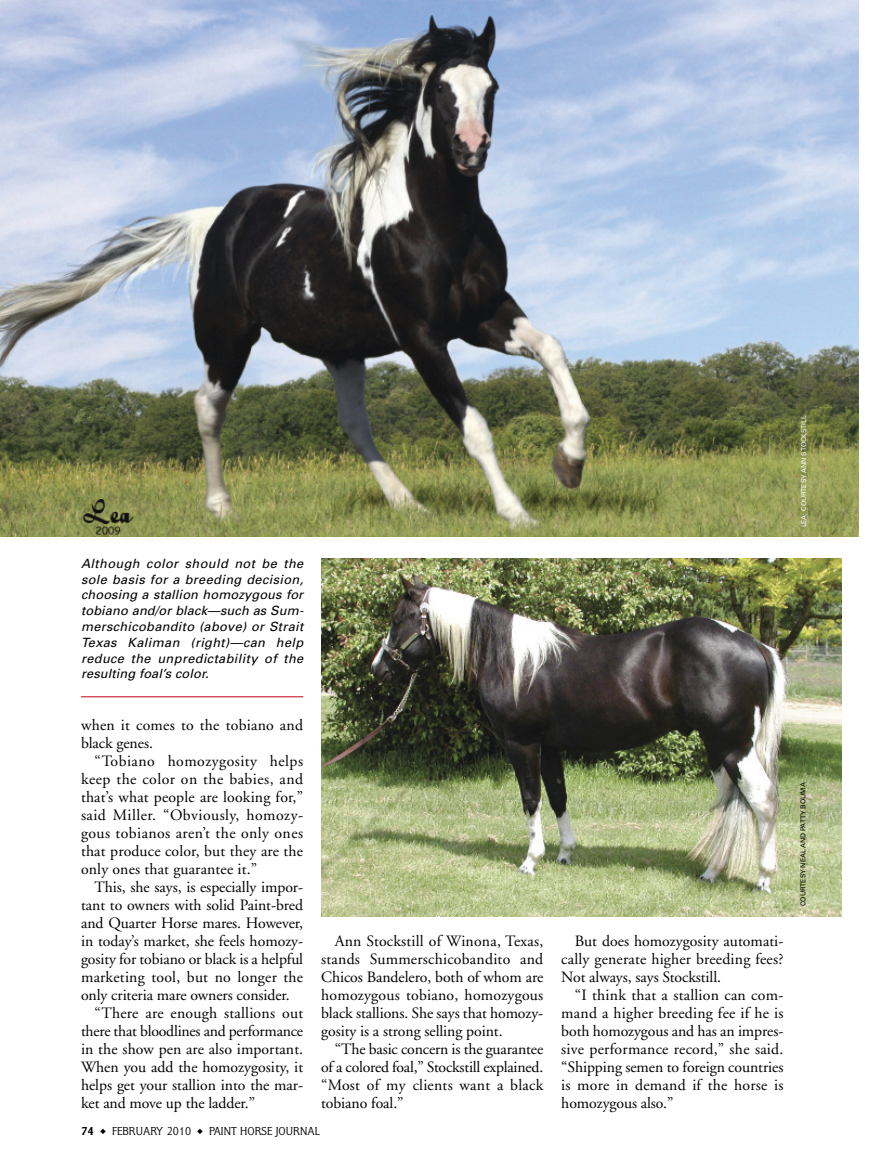
<style>
.page{position:relative;width:878px;height:1175px;background:#fff}
.page>*{position:absolute;margin:0;border:0;box-sizing:border-box;transform-origin:0 0}
.t1{font:15.75px/18px "Adobe Garamond";letter-spacing:-.005em;color:#000;text-align:justify}
.t2{font:15.75px/18px "Adobe Garamond";letter-spacing:.015em;color:#000}
.t3{font:italic 12.75px/15.8px "Univers";letter-spacing:.03em;color:#000;text-align:justify}
.t4{font:12px "Flare Gothic Light DTC";color:#000}
.t5{font:6.75px "Univers";color:#fff}
.t6{font:6.75px "Univers";color:#000}
.s1{font-family:"Flare Gothic Regular DTC"}
</style>
<div class="page">
<img style="left:0;top:0;width:859px;height:537px">
<img style="left:321px;top:558px;width:520px;height:358px">
<hr style="left:81px;top:696px;width:222px;height:1px;background:#c00016">
<p class="t3" style="left:81px;top:556px;width:224px">Although color should not be the sole basis for a breeding decision, choosing a stallion homozygous for tobiano and/or black—such as Sum&shy;merschicobandito (above) or Strait Texas Kaliman (right)—can help reduce the unpredictability of the resulting foal’s color.</p>
<p class="t2" style="left:81px;top:717px;width:223px">when it comes to the tobiano and black genes.</p>
<p class="t1" style="left:81px;top:753px;width:223px;text-indent:14px">“Tobiano homozygosity helps keep the color on the babies, and that’s what people are looking for,” said Miller. “Obviously, homozy&shy;gous tobianos aren’t the only ones that produce color, but they are the only ones that guarantee it.”</p>
<p class="t1" style="left:95px;top:879px;width:210px">This, she says, is especially impor-</p>
<p class="t1" style="left:81px;top:897px;width:223px">tant to owners with solid Paint-bred</p>
<p class="t1" style="left:81px;top:915px;width:223px">and Quarter Horse mares. However,</p>
<p class="t1" style="left:81px;top:933px;width:224px">in today’s market, she feels homozy-</p>
<p class="t1" style="left:81px;top:951px;width:224px">gosity for tobiano or black is a helpful</p>
<p class="t2" style="left:81px;top:969px;width:224px">marketing tool, but no longer the</p>
<p class="t1" style="left:81px;top:987px;width:210px">only criteria mare owners consider.</p>
<p class="t2" style="left:94px;top:1005px;width:210px">“There are enough stallions out</p>
<p class="t1" style="left:81px;top:1023px;width:223px">there that bloodlines and performance</p>
<p class="t1" style="left:81px;top:1041px;width:224px">in the show pen are also important.</p>
<p class="t1" style="left:81px;top:1059px;width:224px">When you add the homozygosity, it</p>
<p class="t1" style="left:81px;top:1077px;width:224px">helps get your stallion into the mar-</p>
<p class="t1" style="left:81px;top:1095px;width:175px">ket and move up the ladder.”</p>
<p class="t1" style="left:321px;top:933px;width:224px;text-indent:14px">Ann Stockstill of Winona, Texas, stands Summerschicobandito and Chicos Bandelero, both of whom are homozygous tobiano, homozygous black stallions. She says that homozy&shy;gosity is a strong selling point.</p>
<p class="t1" style="left:321px;top:1041px;width:224px;text-indent:14px">“The basic concern is the guarantee of a colored foal,” Stockstill explained. “Most of my clients want a black tobiano foal.”</p>
<p class="t4" style="left:81px;top:1123px;width:240px"><span class="s1">74</span> ◆ FEBRUARY 2010 ◆ PAINT HORSE JOURNAL</p>
<p class="t5" style="left:801px;top:527px;width:114px;rotate:-90deg">LEA, COURTESY ANN STOCKSTILL</p>
<p class="t1" style="left:561px;top:933px;width:224px;text-indent:13px">But does homozygosity automati&shy;cally generate higher breeding fees?<br>Not always, says Stockstill.</p>
<p class="t1" style="left:561px;top:987px;width:224px;text-indent:14px">“I think that a stallion can com&shy;mand a higher breeding fee if he is both homozygous and has an impres&shy;sive performance record,” she said. “Shipping semen to foreign countries is more in demand if the horse is homozygous also.”</p>
<p class="t6" style="left:800px;top:906px;width:125px;rotate:-90deg">COURTESY NEAL AND PATTY BOUMA</p>
</div>
